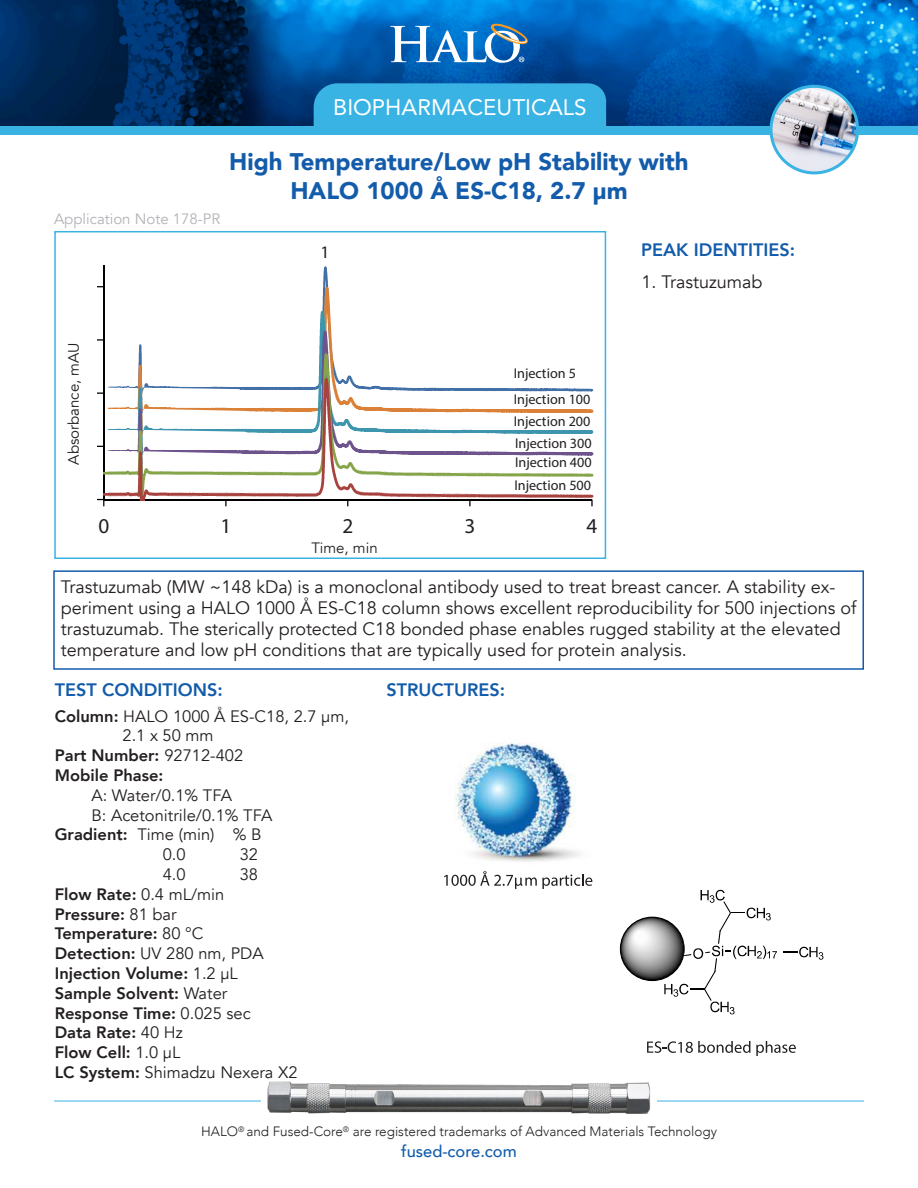
<style>
.page{position:relative;width:918px;height:1188px;background:#fff}
.page>*{position:absolute;margin:0;border:0;box-sizing:border-box;transform-origin:0 0}
.Headline{font:900 24px/28.8px "Avenir";color:#135cab;text-align:center}
.t1{font:22.5px "Avenir";color:#fff}
.t2{font:21.15px "Myriad Pro";color:#231f20}
.t3{font:18px/21px "Avenir";color:#231f20}
.Headline-2{font:800 18px "Avenir";color:#135cab}
.t4{font:17.55px "Times";color:#231f20}
.t5{font:800 16.5px "Avenir";color:#231f20}
.t6{font:16.5px "Avenir";color:#231f20}
.t7{font:500 16.5px "Avenir";color:#135cab}
.t8{font:15px "Avenir";color:#231f20}
.t9{font:15px "Avenir";color:#b2b3b7}
.t10{font:14.25px "Times";letter-spacing:.005em;color:#231f20}
.t11{font:300 13.5px "Avenir";color:#231f20}
.s1{font-weight:800}
.s2{font-weight:400}
</style>
<div class="page">
<img style="left:0;top:0;width:918px;height:126px">
<svg style="left:390px;top:22px;width:139px;height:41px"></svg>
<div style="left:0;top:126px;width:918px;height:9px;background:#38b3e4"></div>
<div style="left:314px;top:83px;width:292px;height:43px;background:#38b3e4"></div>
<img style="left:771px;top:86px;width:87px;height:87px;border-radius:43px">
<div style="left:770px;top:85px;width:89px;height:89px;border:3px solid #38b3e4;border-radius:50%"></div>
<hr style="left:54px;top:1101px;width:810px;height:1px;background:#38b3e4">
<img style="left:262px;top:1081px;width:395px;height:33px">
<div style="left:53px;top:570px;width:811px;height:100px;border:2px solid #135cab"></div>
<hr style="left:103px;top:266px;width:2px;height:234px;background:#000">
<svg style="left:97px;top:339px;width:6px;height:2px"></svg>
<svg style="left:97px;top:499px;width:7px;height:7px"></svg>
<svg style="left:138px;top:331px;width:195px;height:22px"></svg>
<svg style="left:138px;top:353px;width:214px;height:25px"></svg>
<svg style="left:104px;top:378px;width:489px;height:123px"></svg>
<div style="left:54px;top:231px;width:552px;height:328px;border:2px solid #38b3e4"></div>
<img style="left:455px;top:743px;width:125px;height:119px">
<svg style="left:783px;top:947px;width:40px;height:13px"></svg>
<svg style="left:620px;top:890px;width:157px;height:124px"></svg>
<svg style="left:647px;top:1041px;width:149px;height:15px"></svg>
<svg style="left:444px;top:871px;width:148px;height:18px"></svg>
<p class="t1" style="left:333px;top:89px;width:255px">BIOPHARMACEUTICALS</p>
<p class="t9" style="left:54px;top:210px;width:168px">Application Note 178-PR</p>
<p class="Headline" style="left:229px;top:146px;width:461px">High Temperature/Low pH Stability with<br>HALO 1000 Å ES-C18, 2.7 μm</p>
<p class="t4" style="left:321px;top:242px;width:11px">1</p>
<p class="Headline-2" style="left:641px;top:236px;width:155px">PEAK IDENTITIES:</p>
<p class="t3" style="left:642px;top:271px;width:123px">1. Trastuzumab</p>
<p class="t8" style="left:65px;top:465px;width:124px;rotate:-90deg">Absorbance, mAU</p>
<p class="t10" style="left:514px;top:365px;width:64px">Injection 5</p>
<p class="t10" style="left:514px;top:390px;width:78px">Injection 100</p>
<p class="t10" style="left:514px;top:413px;width:78px">Injection 200</p>
<p class="t10" style="left:515px;top:434px;width:78px">Injection 300</p>
<p class="t10" style="left:515px;top:454px;width:78px">Injection 400</p>
<p class="t10" style="left:515px;top:476px;width:78px">Injection 500</p>
<p class="t2" style="left:98px;top:513px;width:12px">0</p>
<p class="t2" style="left:220px;top:513px;width:12px">1</p>
<p class="t2" style="left:342px;top:513px;width:12px">2</p>
<p class="t2" style="left:465px;top:513px;width:12px">3</p>
<p class="t2" style="left:586px;top:513px;width:12px">4</p>
<p class="t8" style="left:311px;top:539px;width:68px">Time, min</p>
<p class="t3" style="left:61px;top:577px;width:797px">Trastuzumab (MW ~148 kDa) is a monoclonal antibody used to treat breast cancer. A stability ex&shy;periment using a HALO 1000 Å ES-C18 column shows excellent reproducibility for 500 injections of trastuzumab. The sterically protected C18 bonded phase enables rugged stability at the elevated temperature and low pH conditions that are typically used for protein analysis.</p>
<p class="Headline-2" style="left:55px;top:676px;width:169px">TEST CONDITIONS:</p>
<p class="Headline-2" style="left:386px;top:676px;width:120px">STRUCTURES:</p>
<p class="t6" style="left:55px;top:706px;width:296px"><span class="s1">Column:</span> HALO 1000 Å ES-C18, 2.7 μm,</p>
<p class="t6" style="left:123px;top:726px;width:93px">2.1 x 50 mm</p>
<p class="t5" style="left:55px;top:743px;width:190px">Part Number: <span class="s2">92712-402</span></p>
<p class="t5" style="left:55px;top:762px;width:110px">Mobile Phase:</p>
<p class="t6" style="left:91px;top:785px;width:142px">A: Water/0.1% TFA</p>
<p class="t6" style="left:91px;top:805px;width:182px">B: Acetonitrile/0.1% TFA</p>
<p class="t6" style="left:55px;top:825px;width:208px"><span class="s1">Gradient:</span> Time (min) % B</p>
<p class="t6" style="left:163px;top:845px;width:24px">0.0</p>
<p class="t6" style="left:240px;top:845px;width:20px">32</p>
<p class="t6" style="left:163px;top:864px;width:24px">4.0</p>
<p class="t6" style="left:240px;top:864px;width:20px">38</p>
<p class="t5" style="left:55px;top:881px;width:171px">Flow Rate: <span class="s2">0.4 mL/min</span></p>
<p class="t5" style="left:55px;top:901px;width:123px">Pressure: <span class="s2">81 bar</span></p>
<p class="t5" style="left:55px;top:921px;width:150px">Temperature: <span class="s2">80 °C</span></p>
<p class="t6" style="left:55px;top:944px;width:211px"><span class="s1">Detection:</span> UV 280 nm, PDA</p>
<p class="t5" style="left:55px;top:960px;width:185px">Injection Volume: <span class="s2">1.2 μL</span></p>
<p class="t5" style="left:55px;top:980px;width:174px">Sample Solvent: <span class="s2">Water</span></p>
<p class="t5" style="left:55px;top:1000px;width:197px">Response Time: <span class="s2">0.025 sec</span></p>
<p class="t5" style="left:55px;top:1020px;width:130px">Data Rate: <span class="s2">40 Hz</span></p>
<p class="t5" style="left:55px;top:1040px;width:127px">Flow Cell: <span class="s2">1.0 μL</span></p>
<p class="t6" style="left:55px;top:1062px;width:244px"><span class="s1">LC System:</span> Shimadzu Nexera X2</p>
<p class="t11" style="left:201px;top:1124px;width:517px">HALO<sup>®</sup> and Fused-Core<sup>®</sup> are registered trademarks of Advanced Materials Technology</p>
<p class="t7" style="left:401px;top:1137px;width:117px">fused-core.com</p>
</div>
